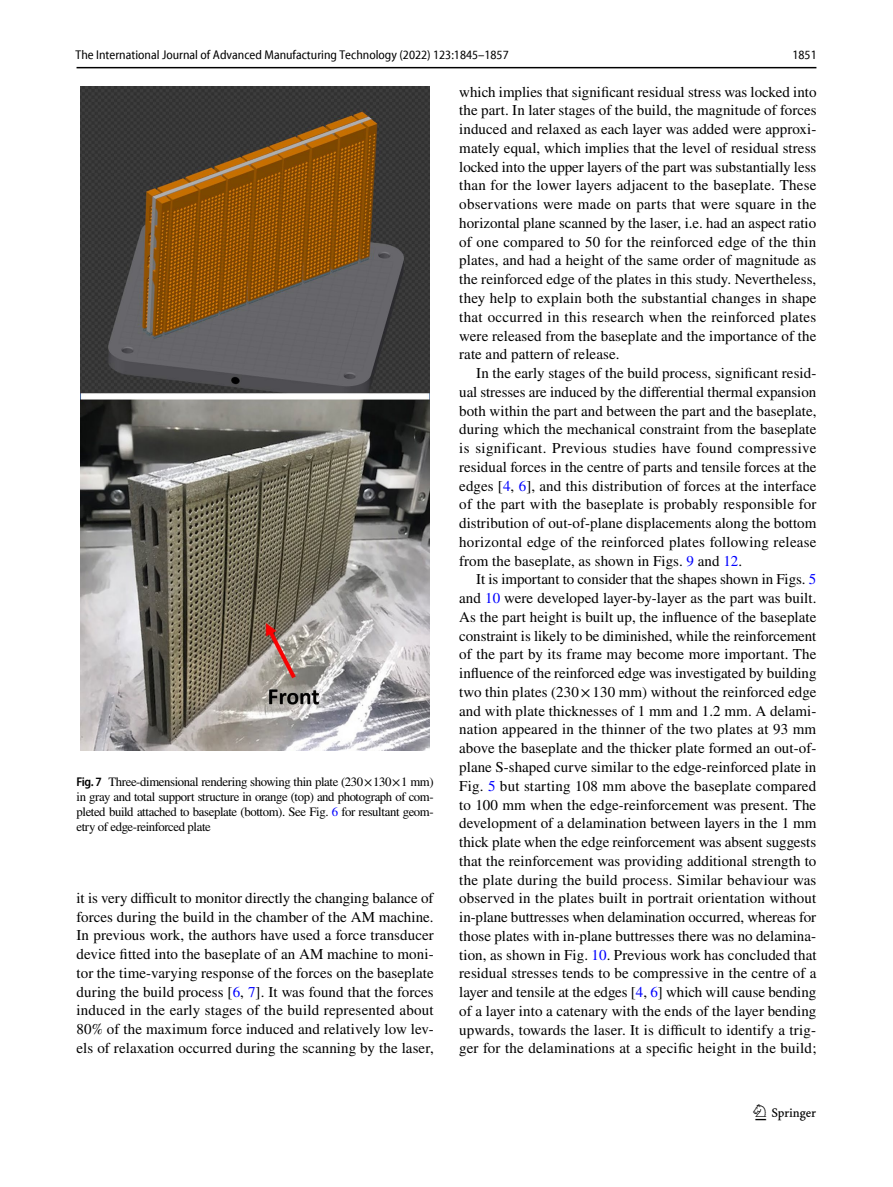
<style>
.page{position:relative;width:893px;height:1187px;background:#fff}
.page>*{position:absolute;margin:0;border:0;box-sizing:border-box;transform-origin:0 0}
.t1{font:22.5px "Springnew Regular 3";color:#000}
.t2{font:15px/18.8px "STIX";letter-spacing:.005em;color:#000;text-align:justify}
.t3{font:12.75px/15px "STIX";letter-spacing:-.03em;color:#000;text-align:justify}
.t4{font:semi-condensed 12.75px "Myriad Pro Unic";color:#000}
.s1{font-family:"Myriad Pro";font-weight:600;font-stretch:semi-condensed}
.s2{color:#00f}
</style>
<div class="page">
<hr style="left:77px;top:67px;width:739px;height:1px;background:#000">
<div style="left:77px;top:87px;width:357px;height:663px;background:linear-gradient(to bottom,#fff,#fff)"></div>
<img style="left:81px;top:87px;width:349px;height:663px">
<p class="t4" style="left:76px;top:50px;width:435px">The International Journal of Advanced Manufacturing Technology (2022) 123:1845–1857</p>
<p class="t4" style="left:792px;top:50px;width:26px">1851</p>
<p class="t3" style="left:77px;top:775px;width:359px"><span class="s1">Fig. 7</span> Three-dimensional rendering showing thin plate (230×130×1 mm) in gray and total support structure in orange (top) and photograph of com&shy;pleted build attached to baseplate (bottom). See Fig. <span class="s2">6</span> for resultant geom&shy;etry of edge-reinforced plate</p>
<p class="t2" style="left:77px;top:889px;width:359px">it is very difficult to monitor directly the changing balance of forces during the build in the chamber of the AM machine.<br>In previous work, the authors have used a force transducer device fitted into the baseplate of an AM machine to moni&shy;tor the time-varying response of the forces on the baseplate during the build process [<span class="s2">6</span>, <span class="s2">7</span>]. It was found that the forces induced in the early stages of the build represented about 80% of the maximum force induced and relatively low lev&shy;els of relaxation occurred during the scanning by the laser,</p>
<p class="t2" style="left:459px;top:83px;width:359px">which implies that significant residual stress was locked into the part. In later stages of the build, the magnitude of forces induced and relaxed as each layer was added were approxi&shy;mately equal, which implies that the level of residual stress locked into the upper layers of the part was substantially less than for the lower layers adjacent to the baseplate. These observations were made on parts that were square in the horizontal plane scanned by the laser, i.e. had an aspect ratio of one compared to 50 for the reinforced edge of the thin plates, and had a height of the same order of magnitude as the reinforced edge of the plates in this study. Nevertheless, they help to explain both the substantial changes in shape that occurred in this research when the reinforced plates were released from the baseplate and the importance of the rate and pattern of release.</p>
<p class="t2" style="left:459px;top:364px;width:359px;text-indent:17px">In the early stages of the build process, significant resid&shy;ual stresses are induced by the differential thermal expansion both within the part and between the part and the baseplate, during which the mechanical constraint from the baseplate is significant. Previous studies have found compressive residual forces in the centre of parts and tensile forces at the edges [<span class="s2">4</span>, <span class="s2">6</span>], and this distribution of forces at the interface of the part with the baseplate is probably responsible for distribution of out-of-plane displacements along the bottom horizontal edge of the reinforced plates following release from the baseplate, as shown in Figs. <span class="s2">9</span> and <span class="s2">12</span>.</p>
<p class="t2" style="left:459px;top:571px;width:359px;text-indent:17px">It is important to consider that the shapes shown in Figs. <span class="s2">5 </span>and <span class="s2">10</span> were developed layer-by-layer as the part was built.<br>As the part height is built up, the influence of the baseplate constraint is likely to be diminished, while the reinforcement of the part by its frame may become more important. The influence of the reinforced edge was investigated by building two thin plates (230×130 mm) without the reinforced edge and with plate thicknesses of 1 mm and 1.2 mm. A delami&shy;nation appeared in the thinner of the two plates at 93 mm above the baseplate and the thicker plate formed an out-of&shy;plane S-shaped curve similar to the edge-reinforced plate in Fig. <span class="s2">5</span> but starting 108 mm above the baseplate compared to 100 mm when the edge-reinforcement was present. The development of a delamination between layers in the 1 mm thick plate when the edge reinforcement was absent suggests that the reinforcement was providing additional strength to the plate during the build process. Similar behaviour was observed in the plates built in portrait orientation without in-plane buttresses when delamination occurred, whereas for those plates with in-plane buttresses there was no delamina&shy;tion, as shown in Fig. <span class="s2">10</span>. Previous work has concluded that residual stresses tends to be compressive in the centre of a layer and tensile at the edges [<span class="s2">4</span>, <span class="s2">6</span>] which will cause bending of a layer into a catenary with the ends of the layer bending upwards, towards the laser. It is difficult to identify a trig&shy;ger for the delaminations at a specific height in the build;</p>
<h1 class="t1" style="left:755px;top:1104px;width:62px">1 3</h1>
</div>
